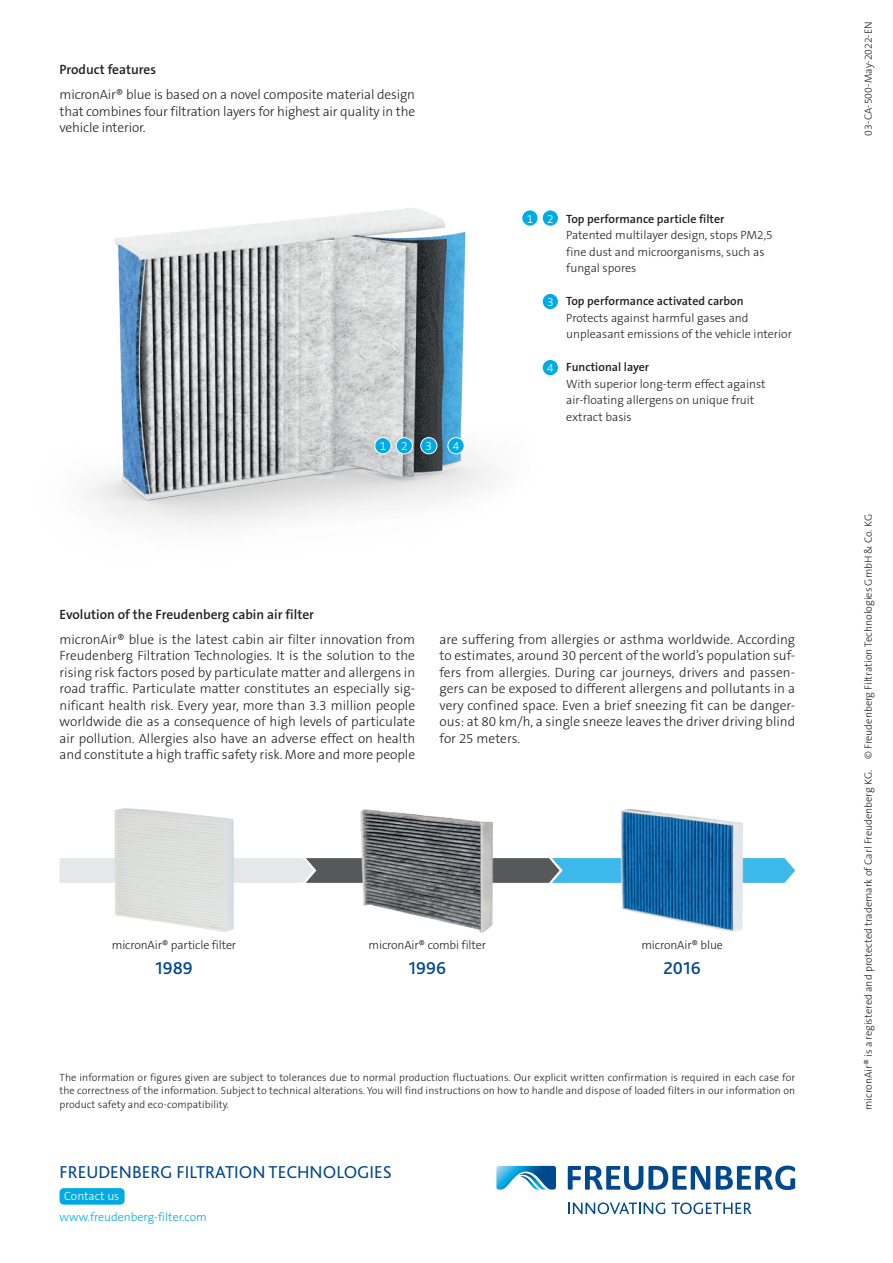
<style>
.page{position:relative;width:893px;height:1263px;background:#fff}
.page>*{position:absolute;margin:0;border:0;box-sizing:border-box;transform-origin:0 0}
.t1{font:18px "Bliss 2";color:#01498e}
.DIN_A4_HEADLINE_12pt{font:500 18px "Bliss 2";color:#01498e}
.DIN_A4_BODY_COPY{font:300 13.5px/16.5px "The Sans B W3";color:#231f20;text-align:justify}
.DIN_A4_BODY_SUBHEADL{font:600 13.5px "The Sans B W6";color:#231f20}
.DIN_A4_GRAPHIC_LEGEN{font:300 12px/16.5px "The Sans B W3";color:#231f20}
.DIN_A4_GRAPHIC_LEGEN-2{font:600 12px "The Sans B W6";color:#231f20}
.t2{font:300 12px "The Sans B W3";color:#00abe5}
.DIN_A4_GRAPHIC_LEGEN-3{font:300 12px "The Sans B W3";color:#fff}
.DIN_A4_SERIAL_NUMBER{font:300 10.5px/13.5px "The Sans B W3";color:#231f20;text-align:justify}
</style>
<div class="page">
<svg style="left:568px;top:1165px;width:227px;height:25px"></svg>
<svg style="left:496px;top:1166px;width:60px;height:23px"></svg>
<svg style="left:568px;top:1202px;width:97px;height:12px"></svg>
<svg style="left:671px;top:1202px;width:81px;height:12px"></svg>
<div style="left:60px;top:1188px;width:65px;height:17px;background:#00abe5;border-radius:4px"></div>
<img style="left:89px;top:208px;width:469px;height:318px">
<div style="left:522px;top:210px;width:16px;height:16px;background:#00abe5;border-radius:50%"></div>
<div style="left:521px;top:210px;width:17px;height:17px;border:1px solid #fff;border-radius:50%"></div>
<div style="left:542px;top:210px;width:16px;height:16px;background:#00abe5;border-radius:50%"></div>
<div style="left:542px;top:210px;width:17px;height:17px;border:1px solid #fff;border-radius:50%"></div>
<div style="left:396px;top:438px;width:16px;height:16px;background:#00abe5;border-radius:50%"></div>
<div style="left:396px;top:437px;width:17px;height:17px;border:1px solid #fff;border-radius:50%"></div>
<div style="left:542px;top:293px;width:16px;height:17px;background:#00abe5;border-radius:50%"></div>
<div style="left:542px;top:293px;width:17px;height:17px;border:1px solid #fff;border-radius:50%"></div>
<div style="left:421px;top:438px;width:16px;height:16px;background:#00abe5;border-radius:50%"></div>
<div style="left:420px;top:437px;width:17px;height:17px;border:1px solid #fff;border-radius:50%"></div>
<div style="left:542px;top:359px;width:16px;height:17px;background:#00abe5;border-radius:50%"></div>
<div style="left:542px;top:359px;width:17px;height:17px;border:1px solid #fff;border-radius:50%"></div>
<div style="left:448px;top:438px;width:16px;height:16px;background:#00abe5;border-radius:50%"></div>
<div style="left:448px;top:437px;width:17px;height:17px;border:1px solid #fff;border-radius:50%"></div>
<div style="left:375px;top:438px;width:16px;height:16px;background:#00abe5;border-radius:50%"></div>
<div style="left:374px;top:437px;width:17px;height:17px;border:1px solid #fff;border-radius:50%"></div>
<svg style="left:60px;top:858px;width:735px;height:25px;background:#89afc0"></svg>
<img style="left:620px;top:809px;width:124px;height:123px">
<img style="left:114px;top:808px;width:120px;height:124px">
<img style="left:357px;top:809px;width:140px;height:124px">
<p class="DIN_A4_BODY_SUBHEADL" style="left:60px;top:61px;width:98px">Product features</p>
<p class="DIN_A4_BODY_COPY" style="left:60px;top:86px;width:357px">micronAir® blue is based on a novel composite material design that combines four filtration layers for highest air quality in the vehicle interior.</p>
<p class="DIN_A4_GRAPHIC_LEGEN-3" style="left:401px;top:438px;width:8px">2</p>
<p class="DIN_A4_GRAPHIC_LEGEN-3" style="left:426px;top:438px;width:8px">3</p>
<p class="DIN_A4_GRAPHIC_LEGEN-3" style="left:380px;top:438px;width:8px">1</p>
<p class="DIN_A4_GRAPHIC_LEGEN-3" style="left:453px;top:438px;width:8px">4</p>
<p class="DIN_A4_GRAPHIC_LEGEN-3" style="left:527px;top:211px;width:8px">1</p>
<p class="DIN_A4_GRAPHIC_LEGEN-3" style="left:547px;top:211px;width:8px">2</p>
<p class="DIN_A4_GRAPHIC_LEGEN-3" style="left:547px;top:294px;width:8px">3</p>
<p class="DIN_A4_GRAPHIC_LEGEN-3" style="left:547px;top:360px;width:8px">4</p>
<p class="DIN_A4_GRAPHIC_LEGEN-2" style="left:566px;top:211px;width:160px">Top performance particle filter</p>
<p class="DIN_A4_GRAPHIC_LEGEN" style="left:566px;top:227px;width:208px">Patented multilayer design, stops PM2,5 fine dust and microorganisms, such as fungal spores</p>
<p class="DIN_A4_GRAPHIC_LEGEN-2" style="left:566px;top:293px;width:179px">Top performance activated carbon</p>
<p class="DIN_A4_GRAPHIC_LEGEN" style="left:566px;top:310px;width:227px">Protects against harmful gases and unpleasant emissions of the vehicle interior</p>
<p class="DIN_A4_GRAPHIC_LEGEN-2" style="left:566px;top:359px;width:84px">Functional layer</p>
<p class="DIN_A4_GRAPHIC_LEGEN" style="left:566px;top:376px;width:201px">With superior long-term effect against air-floating allergens on unique fruit extract basis</p>
<p class="DIN_A4_BODY_SUBHEADL" style="left:60px;top:606px;width:256px">Evolution of the Freudenberg cabin air filter</p>
<p class="DIN_A4_BODY_COPY" style="left:60px;top:631px;width:357px">micronAir® blue is the latest cabin air filter innovation from Freudenberg Filtration Technologies. It is the solution to the rising risk factors posed by particulate matter and allergens in road traffic. Particulate matter constitutes an especially sig&shy;nificant health risk. Every year, more than 3.3 million people worldwide die as a consequence of high levels of particulate air pollution. Allergies also have an adverse effect on health and constitute a high traffic safety risk. More and more people</p>
<p class="DIN_A4_BODY_COPY" style="left:440px;top:631px;width:357px">are suffering from allergies or asthma worldwide. According to estimates, around 30 percent of the world’s population suf&shy;fers from allergies. During car journeys, drivers and passen&shy;gers can be exposed to different allergens and pollutants in a very confined space. Even a brief sneezing fit can be danger&shy;ous: at 80 km/h, a single sneeze leaves the driver driving blind for 25 meters.</p>
<p class="DIN_A4_GRAPHIC_LEGEN" style="left:112px;top:937px;width:126px">micronAir® particle filter</p>
<p class="DIN_A4_HEADLINE_12pt" style="left:155px;top:956px;width:39px">1989</p>
<p class="DIN_A4_HEADLINE_12pt" style="left:408px;top:956px;width:39px">1996</p>
<p class="DIN_A4_HEADLINE_12pt" style="left:663px;top:956px;width:39px">2016</p>
<p class="DIN_A4_GRAPHIC_LEGEN" style="left:368px;top:937px;width:119px">micronAir® combi filter</p>
<p class="DIN_A4_GRAPHIC_LEGEN" style="left:641px;top:937px;width:83px">micronAir® blue</p>
<p class="DIN_A4_SERIAL_NUMBER" style="left:60px;top:1071px;width:737px">The information or figures given are subject to tolerances due to normal production fluctuations. Our explicit written confirmation is required in each case for the correctness of the information. Subject to technical alterations. You will find instructions on how to handle and dispose of loaded filters in our information on product safety and eco-compatibility.</p>
<h1 class="t1" style="left:60px;top:1160px;width:334px">FREUDENBERG FILTRATION TECHNOLOGIES</h1>
<p class="t2" style="left:60px;top:1209px;width:149px">www.freudenberg-filter.com</p>
<p class="DIN_A4_GRAPHIC_LEGEN-3" style="left:64px;top:1189px;width:57px">Contact us</p>
<p class="DIN_A4_SERIAL_NUMBER" style="left:861px;top:136px;width:116px;rotate:-90deg">03-CA-500-May-2022-EN</p>
<p class="DIN_A4_SERIAL_NUMBER" style="left:861px;top:1110px;width:597px;rotate:-90deg">micronAir® is a registered and protected trademark of Carl Freudenberg KG. © Freudenberg Filtration Technologies GmbH &amp; Co. KG</p>
</div>
